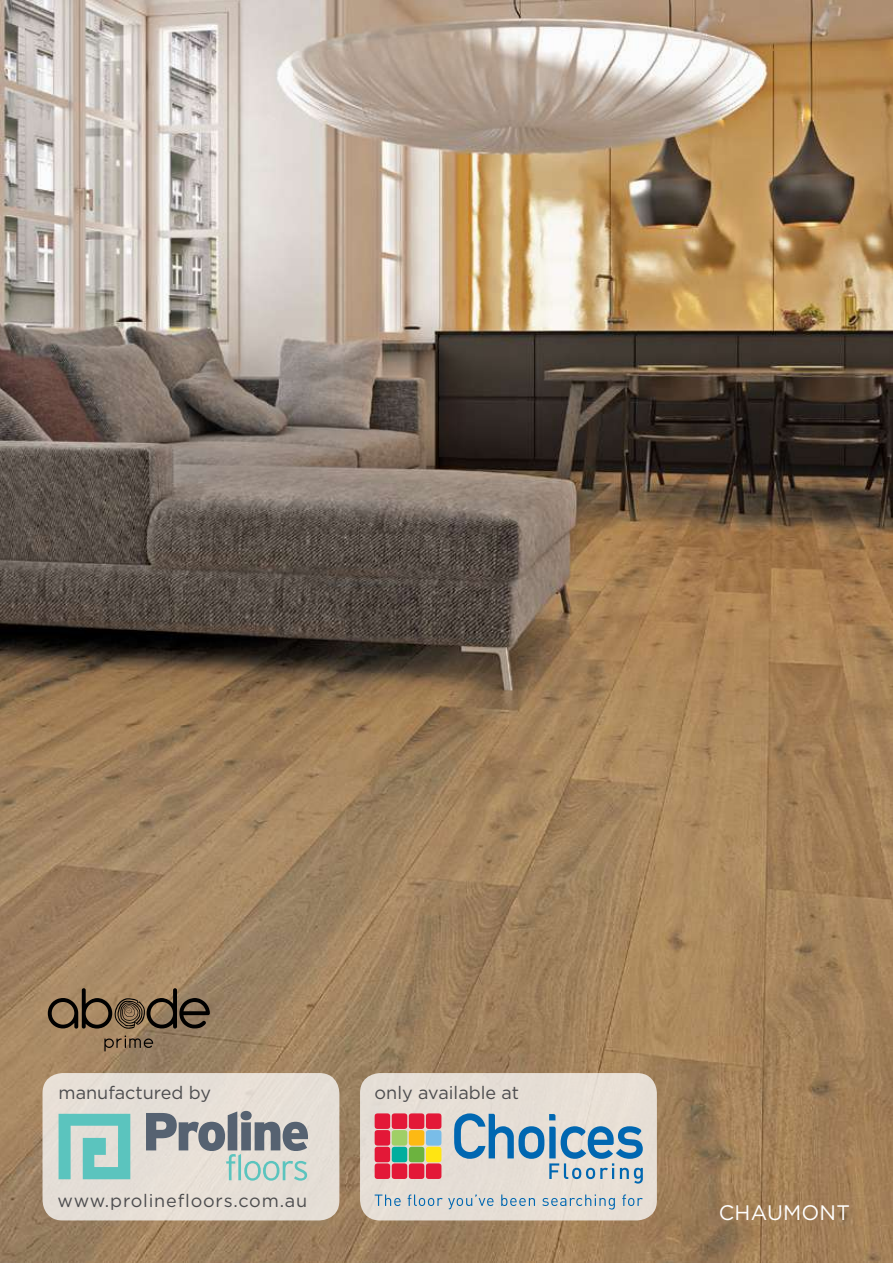
<style>
.page{position:relative;width:893px;height:1263px;background:#fff}
.page>*{position:absolute;margin:0;border:0;box-sizing:border-box;transform-origin:0 0}
.t1{font:21px "Gotham";letter-spacing:.01em;color:#fff}
.t2{font:18px "Gotham";color:#4d4d4f}
.t3{font:18px "Gotham";letter-spacing:.045em;color:#4d4d4f}
</style>
<div class="page">
<img style="left:0;top:0;width:893px;height:1263px">
<svg style="left:48px;top:988px;width:162px;height:41px"></svg>
<svg style="left:104px;top:1035px;width:49px;height:16px"></svg>
<div style="left:360px;top:1073px;width:297px;height:147px;background:#e6ded6;border-radius:20px"></div>
<svg style="left:375px;top:1113px;width:66px;height:66px"></svg>
<svg style="left:454px;top:1113px;width:189px;height:70px"></svg>
<svg style="left:375px;top:1194px;width:26px;height:12px"></svg>
<svg style="left:408px;top:1194px;width:86px;height:15px"></svg>
<svg style="left:501px;top:1194px;width:34px;height:12px"></svg>
<svg style="left:542px;top:1194px;width:73px;height:15px"></svg>
<svg style="left:622px;top:1194px;width:21px;height:12px"></svg>
<div style="left:43px;top:1073px;width:296px;height:147px;background:#e5dfd7;border-radius:20px"></div>
<svg style="left:146px;top:1111px;width:162px;height:70px"></svg>
<svg style="left:59px;top:1114px;width:71px;height:65px"></svg>
<p class="t2" style="left:59px;top:1082px;width:154px">manufactured by</p>
<p class="t2" style="left:375px;top:1082px;width:146px">only available at</p>
<p class="t3" style="left:58px;top:1190px;width:251px">www.prolinefloors.com.au</p>
<p class="t1" style="left:719px;top:1200px;width:133px">CHAUMONT</p>
</div>
